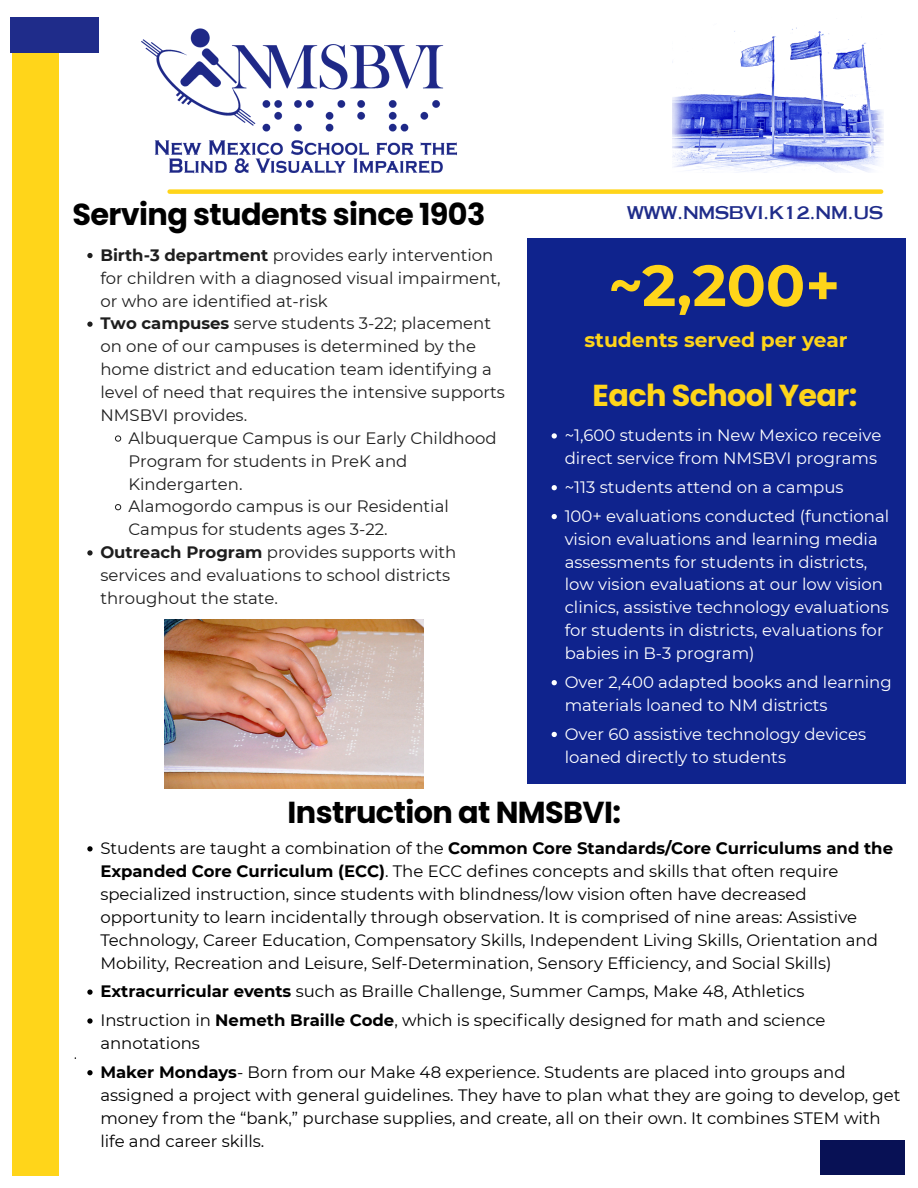
<style>
.page{position:relative;width:918px;height:1188px;background:#fff}
.page>*{position:absolute;margin:0;border:0;box-sizing:border-box;transform-origin:0 0}
.t1{font:700 57.9px "Montserrat";color:#ffd51a}
.t2{font:700 30.3px "Poppins";letter-spacing:-.02em;color:#000}
.t3{font:700 30.3px "Poppins";letter-spacing:-.02em;color:#ffd51a}
.t4{font:700 20.25px "Montserrat";color:#ffd51a}
.t5{font:17.4px "Copperplate Gothic LT Pro 31 AB";letter-spacing:-.05em;color:#1f2c8a}
.t6{font:16.5px/22.8px "Montserrat";color:#000}
.t7{font:16.5px/22.8px "Montserrat";color:#1e1e1e}
.t8{font:16.5px/22.8px "Montserrat";color:#fff}
.s1{font-weight:700}
</style>
<div class="page">
<div style="left:13px;top:17px;width:46px;height:1158px;background:#ffd51a"></div>
<div style="left:170px;top:189px;width:711px;height:5px;background:#ffd51a"></div>
<div style="left:10px;top:17px;width:88px;height:36px;background:#1f2c8a"></div>
<div style="left:820px;top:1140px;width:85px;height:35px;background:#081155"></div>
<img style="left:141px;top:28px;width:316px;height:146px">
<img style="left:672px;top:27px;width:212px;height:145px">
<div style="left:527px;top:238px;width:378px;height:546px;background:#0f238d"></div>
<img style="left:165px;top:619px;width:259px;height:169px">
<svg style="left:87px;top:253px;width:6px;height:5px"></svg>
<svg style="left:87px;top:322px;width:6px;height:5px"></svg>
<svg style="left:115px;top:436px;width:6px;height:6px"></svg>
<svg style="left:115px;top:504px;width:6px;height:6px"></svg>
<svg style="left:87px;top:550px;width:6px;height:6px"></svg>
<svg style="left:552px;top:433px;width:5px;height:6px"></svg>
<svg style="left:552px;top:485px;width:5px;height:5px"></svg>
<svg style="left:552px;top:514px;width:5px;height:5px"></svg>
<svg style="left:552px;top:680px;width:5px;height:5px"></svg>
<svg style="left:552px;top:732px;width:5px;height:5px"></svg>
<svg style="left:87px;top:846px;width:6px;height:6px"></svg>
<svg style="left:87px;top:990px;width:6px;height:5px"></svg>
<svg style="left:87px;top:1018px;width:6px;height:6px"></svg>
<svg style="left:87px;top:1070px;width:6px;height:5px"></svg>
<p class="t2" style="left:72px;top:193px;width:415px">Serving students since 1903</p>
<p class="t7" style="left:100px;top:243px;width:406px"><span class="s1">Birth-3 department</span> provides early intervention for children with a diagnosed visual impairment, or who are identified at-risk<br><span class="s1">Two campuses</span> serve students 3-22; placement on one of our campuses is determined by the home district and education team identifying a level of need that requires the intensive supports NMSBVI provides.</p>
<p class="t7" style="left:128px;top:426px;width:370px">Albuquerque Campus is our Early Childhood</p>
<p class="t7" style="left:128px;top:449px;width:280px">Program for students in PreK and</p>
<p class="t7" style="left:128px;top:472px;width:116px">Kindergarten.</p>
<p class="t7" style="left:128px;top:495px;width:322px">Alamogordo campus is our Residential</p>
<p class="t7" style="left:128px;top:518px;width:261px">Campus for students ages 3-22.</p>
<p class="t7" style="left:100px;top:541px;width:357px"><span class="s1">Outreach Program</span> provides supports with</p>
<p class="t7" style="left:100px;top:564px;width:351px">services and evaluations to school districts</p>
<p class="t7" style="left:100px;top:587px;width:179px">throughout the state.</p>
<h1 class="t5" style="left:627px;top:206px;width:258px">WWW.NMSBVI.K12.NM.US</h1>
<h1 class="t1" style="left:608px;top:250px;width:233px">~2,200+</h1>
<p class="t4" style="left:584px;top:328px;width:265px">students served per year</p>
<p class="t3" style="left:593px;top:374px;width:266px">Each School Year:</p>
<p class="t8" style="left:565px;top:424px;width:318px">~1,600 students in New Mexico receive direct service from NMSBVI programs</p>
<p class="t8" style="left:565px;top:473px;width:326px;line-height:28.8px">~113 students attend on a campus<br>100+ evaluations conducted (functional</p>
<p class="t8" style="left:565px;top:527px;width:326px">vision evaluations and learning media assessments for students in districts, low vision evaluations at our low vision clinics, assistive technology evaluations for students in districts, evaluations for babies in B-3 program)</p>
<p class="t8" style="left:565px;top:671px;width:329px">Over 2,400 adapted books and learning materials loaned to NM districts</p>
<p class="t8" style="left:565px;top:722px;width:303px">Over 60 assistive technology devices loaned directly to students</p>
<p class="t2" style="left:288px;top:791px;width:335px">Instruction at NMSBVI:</p>
<p class="t6" style="left:100px;top:837px;width:794px">Students are taught a combination of the <span class="s1">Common Core Standards/Core Curriculums and the Expanded Core Curriculum (ECC)</span>. The ECC defines concepts and skills that often require specialized instruction, since students with blindness/low vision often have decreased opportunity to learn incidentally through observation. It is comprised of nine areas: Assistive Technology, Career Education, Compensatory Skills, Independent Living Skills, Orientation and Mobility, Recreation and Leisure, Self-Determination, Sensory Efficiency, and Social Skills)</p>
<p class="t6" style="left:100px;top:977px;width:727px;line-height:29px"><span class="s1">Extracurricular events</span> such as Braille Challenge, Summer Camps, Make 48, Athletics<br>Instruction in <span class="s1">Nemeth Braille Code</span>, which is specifically designed for math and science</p>
<p class="t6" style="left:100px;top:1029px;width:747px;line-height:29px">annotations<br><span class="s1">Maker Mondays</span>- Born from our Make 48 experience. Students are placed into groups and</p>
<p class="t6" style="left:100px;top:1084px;width:802px">assigned a project with general guidelines. They have to plan what they are going to develop, get money from the “bank,” purchase supplies, and create, all on their own. It combines STEM with life and career skills.</p>
</div>
